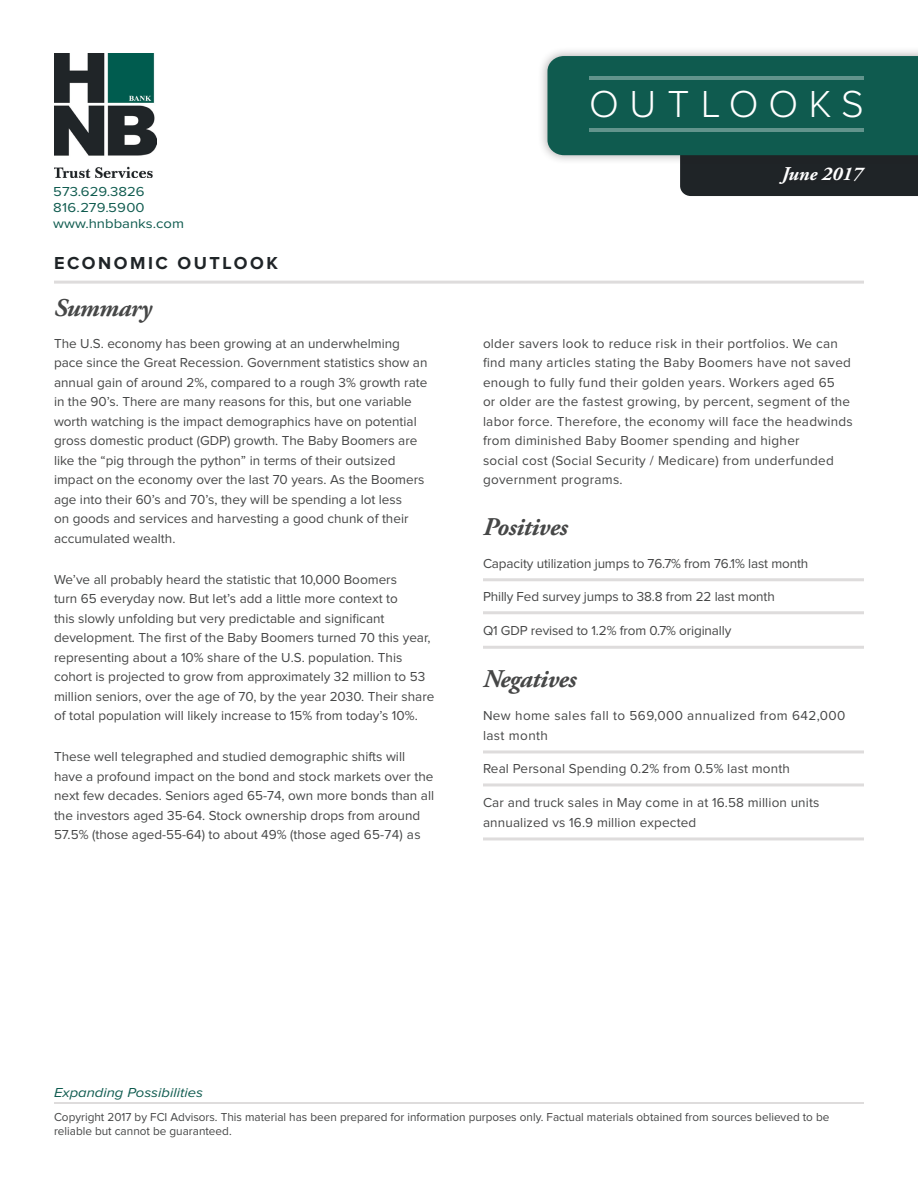
<style>
.page{position:relative;width:918px;height:1188px;background:#fff}
.page>*{position:absolute;margin:0;border:0;box-sizing:border-box;transform-origin:0 0}
.t1{font:300 39px "Proxima Nova";letter-spacing:.27em;color:#fff}
.palatino-main{font:italic 700 25.5px "Adobe Garamond Pro";letter-spacing:-.02em;color:#464747}
.t2{font:italic 700 19.5px "Adobe Garamond Pro";color:#fff}
.t3{font:700 18px "Proxima Nova";letter-spacing:.14em;color:#1f2427}
.palatino-main-2{font:13.5px/19.5px "Proxima Nova";color:#464747}
.palatino-main-3{font:13.5px/19.5px "Proxima Nova";letter-spacing:.02em;color:#464747}
.bullets-square{font:13.5px "Proxima Nova";letter-spacing:-.01em;color:#464747}
.bullets-square-2{font:13.5px/19.5px "Proxima Nova";letter-spacing:.01em;color:#464747}
.bullets-square-3{font:13.5px/19.5px "Proxima Nova";letter-spacing:.03em;color:#464747}
.dataNumbers{font:13.5px "Proxima Nova";color:#0f5b4f;scale:1.1 1}
.t4{font:italic 13.5px "Proxima Nova";color:#0f5b4f;scale:1.1 1}
.dataNumbers-2{font:13.5px "Proxima Nova";letter-spacing:.02em;color:#0f5b4f;scale:1.1 1}
.t5{font:12px/14.4px "Proxima Nova";color:#464747}
</style>
<div class="page">
<div style="left:538px;top:46px;width:380px;height:119px;background:#231f20;opacity:.38"></div>
<svg style="left:547px;top:56px;width:371px;height:140px;background:#2d655d"></svg>
<hr style="left:589px;top:76px;width:275px;height:4px;background:#62948c">
<hr style="left:589px;top:128px;width:275px;height:4px;background:#62948c">
<div style="left:774px;top:163px;width:95px;height:27px;background:#231f20"></div>
<hr style="left:483px;top:578px;width:381px;height:3px;background:#dedcdc">
<hr style="left:483px;top:611px;width:381px;height:3px;background:#dedcdc">
<hr style="left:483px;top:646px;width:381px;height:3px;background:#dedcdc">
<hr style="left:483px;top:750px;width:381px;height:3px;background:#dedcdc">
<hr style="left:483px;top:783px;width:381px;height:3px;background:#dedcdc">
<hr style="left:483px;top:837px;width:381px;height:3px;background:#dedcdc">
<hr style="left:54px;top:281px;width:810px;height:3px;background:#dedcdc">
<hr style="left:54px;top:1102px;width:810px;height:2px;background:#dedcdc">
<img style="left:54px;top:53px;width:103px;height:124px">
<h1 class="t1" style="left:589px;top:86px;width:276px">OUTLOOKS</h1>
<p class="dataNumbers" style="left:53px;top:185px;width:85px">573.629.3826</p>
<p class="dataNumbers-2" style="left:53px;top:201px;width:84px">816.279.5900</p>
<p class="dataNumbers" style="left:53px;top:217px;width:120px">www.hnbbanks.com</p>
<p class="t3" style="left:54px;top:254px;width:225px">ECONOMIC OUTLOOK</p>
<p class="palatino-main" style="left:54px;top:293px;width:99px">Summary</p>
<p class="palatino-main-2" style="left:54px;top:334px;width:375px">The U.S. economy has been growing at an underwhelming pace since the Great Recession. Government statistics show an annual gain of around 2%, compared to a rough 3% growth rate in the 90’s. There are many reasons for this, but one variable worth watching is the impact demographics have on potential gross domestic product (GDP) growth. The Baby Boomers are like the “pig through the python” in terms of their outsized impact on the economy over the last 70 years. As the Boomers age into their 60’s and 70’s, they will be spending a lot less<br>on goods and services and harvesting a good chunk of their accumulated wealth.</p>
<p class="palatino-main-2" style="left:54px;top:570px;width:382px">We’ve all probably heard the statistic that 10,000 Boomers<br>turn 65 everyday now. But let’s add a little more context to<br>this slowly unfolding but very predictable and significant development. The first of the Baby Boomers turned 70 this year, representing about a 10% share of the U.S. population. This cohort is projected to grow from approximately 32 million to 53 million seniors, over the age of 70, by the year 2030. Their share of total population will likely increase to 15% from today’s 10%.</p>
<p class="palatino-main-2" style="left:54px;top:748px;width:382px">These well telegraphed and studied demographic shifts will have a profound impact on the bond and stock markets over the next few decades. Seniors aged 65-74, own more bonds than all the investors aged 35-64. Stock ownership drops from around 57.5% (those aged-55-64) to about 49% (those aged 65-74) as</p>
<h3 class="t2" style="left:782px;top:162px;width:82px">June 2017</h3>
<p class="palatino-main-3" style="left:483px;top:334px;width:371px">older savers look to reduce risk in their portfolios. We can find many articles stating the Baby Boomers have not saved enough to fully fund their golden years. Workers aged 65<br>or older are the fastest growing, by percent, segment of the labor force. Therefore, the economy will face the headwinds from diminished Baby Boomer spending and higher<br>social cost (Social Security / Medicare) from underfunded government programs.</p>
<p class="palatino-main" style="left:483px;top:512px;width:86px">Positives</p>
<p class="bullets-square" style="left:483px;top:557px;width:327px">Capacity utilization jumps to 76.7% from 76.1% last month</p>
<p class="bullets-square" style="left:483px;top:590px;width:293px">Philly Fed survey jumps to 38.8 from 22 last month</p>
<p class="bullets-square" style="left:483px;top:625px;width:250px">Q1 GDP revised to 1.2% from 0.7% originally</p>
<p class="palatino-main" style="left:483px;top:665px;width:95px">Negatives</p>
<p class="bullets-square-3" style="left:483px;top:707px;width:364px">New home sales fall to 569,000 annualized from 642,000 last month</p>
<p class="bullets-square-2" style="left:483px;top:759px;width:308px">Real Personal Spending 0.2% from 0.5% last month</p>
<p class="bullets-square-2" style="left:483px;top:794px;width:338px">Car and truck sales in May come in at 16.58 million units annualized vs 16.9 million expected</p>
<p class="t4" style="left:54px;top:1086px;width:137px">Expanding Possibilities</p>
<p class="t5" style="left:54px;top:1110px;width:777px">Copyright 2017 by FCI Advisors. This material has been prepared for information purposes only. Factual materials obtained from sources believed to be reliable but cannot be guaranteed.</p>
</div>
